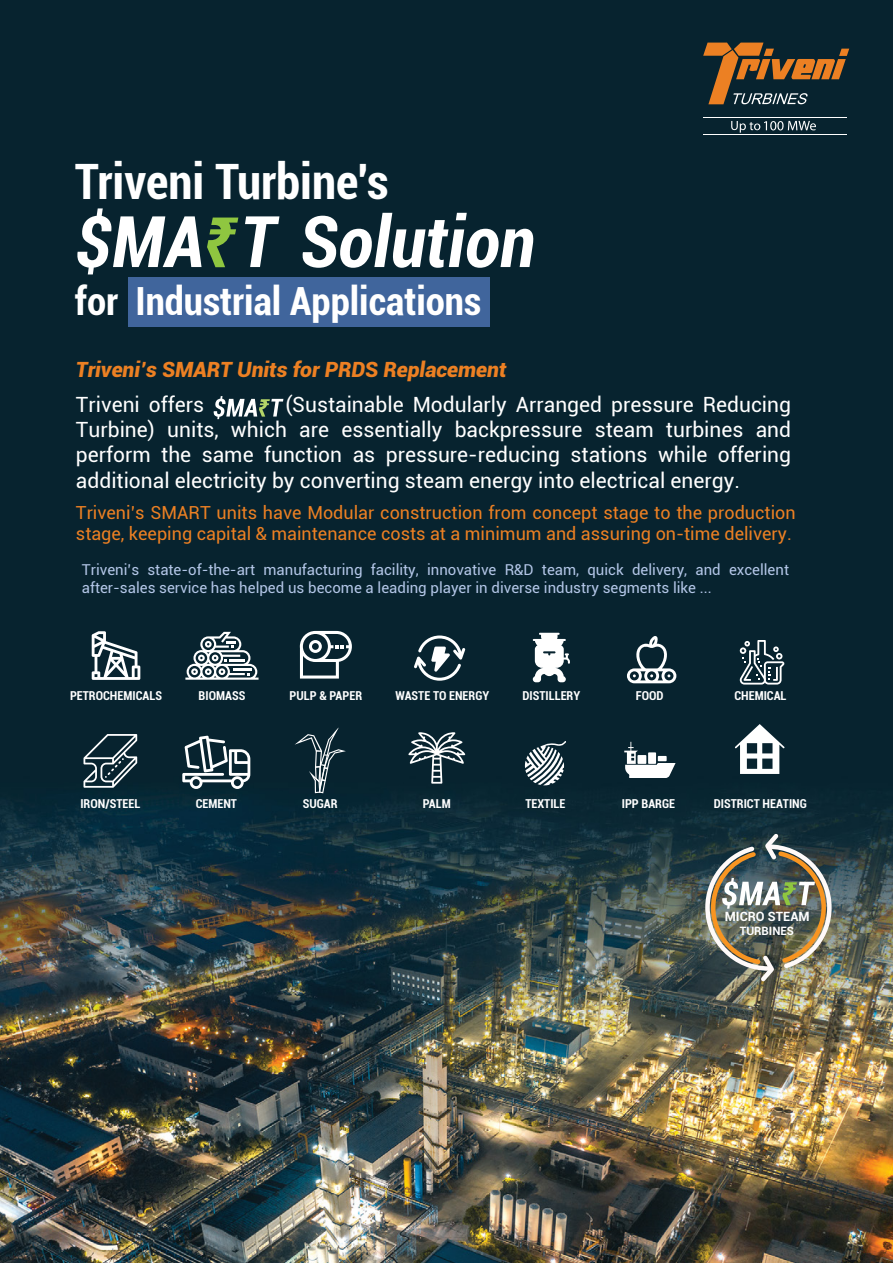
<style>
.page{position:relative;width:893px;height:1263px;background:#fff}
.page>*{position:absolute;margin:0;border:0;box-sizing:border-box;transform-origin:0 0}
.t1{font:italic 700 condensed 71.25px "Roboto";color:#fff}
.t2{font:700 condensed 48.75px "Roboto";color:#fff}
.t3{font:700 condensed 38.85px "Roboto";color:#fff}
.t4{font:21px/25.2px "Roboto";color:#fff;text-align:justify}
.t5{font:italic 900 21px "Roboto";color:#ec8023}
.t6{font:18px/21.6px "Roboto";color:#ec8023}
.t7{font:15px/18px "Roboto";color:#b3c6e7}
.t8{font:700 12.75px "Roboto";color:#fff}
.t9{font:700 condensed 12.3px "Roboto";color:#fff}
.t10{font:700 11.55px "Roboto";color:#fff}
</style>
<div class="page">
<img style="left:0;top:0;width:893px;height:1263px">
<svg style="left:703px;top:43px;width:146px;height:61px;background:#5c4931"></svg>
<hr style="left:703px;top:118px;width:144px;height:1px;background:#fff">
<hr style="left:703px;top:135px;width:144px;height:1px;background:#fff">
<svg style="left:731px;top:121px;width:85px;height:12px"></svg>
<div style="left:128px;top:277px;width:362px;height:50px;background:#40659c"></div>
<svg style="left:207px;top:218px;width:31px;height:49px;background:#456e36"></svg>
<img style="left:703px;top:830px;width:131px;height:155px">
<svg style="left:213px;top:396px;width:70px;height:23px"></svg>
<svg style="left:414px;top:635px;width:51px;height:46px"></svg>
<svg style="left:533px;top:633px;width:37px;height:49px"></svg>
<svg style="left:295px;top:727px;width:51px;height:66px;background:#263f49"></svg>
<svg style="left:185px;top:632px;width:74px;height:48px"></svg>
<svg style="left:300px;top:631px;width:52px;height:47px"></svg>
<svg style="left:182px;top:736px;width:68px;height:53px"></svg>
<svg style="left:92px;top:631px;width:48px;height:49px"></svg>
<svg style="left:408px;top:732px;width:57px;height:52px;background:#465b64"></svg>
<svg style="left:84px;top:734px;width:53px;height:54px;background:#425760"></svg>
<svg style="left:525px;top:741px;width:41px;height:44px"></svg>
<svg style="left:740px;top:640px;width:44px;height:44px"></svg>
<svg style="left:627px;top:636px;width:49px;height:47px"></svg>
<svg style="left:735px;top:724px;width:50px;height:50px"></svg>
<svg style="left:624px;top:742px;width:52px;height:36px"></svg>
<h2 class="t2" style="left:75px;top:147px;width:315px">Triveni Turbine's</h2>
<h1 class="t1" style="left:75px;top:192px;width:462px">$MA T Solution</h1>
<h3 class="t3" style="left:75px;top:274px;width:408px">for Industrial Applications</h3>
<p class="t5" style="left:76px;top:355px;width:432px">Triveni’s SMART Units for PRDS Replacement</p>
<p class="t4" style="left:76px;top:391px;width:717px;text-indent:209px">(Sustainable Modularly Arranged pressure Reducing Turbine) units, which are essentially backpressure steam turbines and perform the same function as pressure-reducing stations while offering additional electricity by converting steam energy into electrical energy.</p>
<p class="t6" style="left:76px;top:501px;width:721px">Triveni’s SMART units have Modular construction from concept stage to the production stage, keeping capital &amp; maintenance costs at a minimum and assuring on-time delivery.</p>
<p class="t4" style="left:76px;top:391px;width:130px">Triveni offers</p>
<p class="t7" style="left:82px;top:560px;width:709px">Triveni’s state-of-the-art manufacturing facility, innovative R&amp;D team, quick delivery, and excellent after-sales service has helped us become a leading player in diverse industry segments like ...</p>
<p class="t9" style="left:70px;top:687px;width:93px">PETROCHEMICALS</p>
<p class="t9" style="left:199px;top:687px;width:48px">BIOMASS</p>
<p class="t9" style="left:290px;top:687px;width:74px">PULP &amp; PAPER</p>
<p class="t9" style="left:396px;top:687px;width:95px">WASTE TO ENERGY</p>
<p class="t9" style="left:522px;top:687px;width:59px">DISTILLERY</p>
<p class="t9" style="left:636px;top:687px;width:29px">FOOD</p>
<p class="t9" style="left:734px;top:687px;width:54px">CHEMICAL</p>
<p class="t9" style="left:80px;top:795px;width:61px">IRON/STEEL</p>
<p class="t9" style="left:423px;top:795px;width:29px">PALM</p>
<p class="t9" style="left:525px;top:795px;width:42px">TEXTILE</p>
<p class="t9" style="left:622px;top:795px;width:55px">IPP BARGE</p>
<p class="t9" style="left:714px;top:795px;width:95px">DISTRICT HEATING</p>
<p class="t9" style="left:196px;top:795px;width:43px">CEMENT</p>
<p class="t9" style="left:303px;top:795px;width:36px">SUGAR</p>
<p class="t8" style="left:725px;top:907px;width:86px">MICRO STEAM</p>
<p class="t10" style="left:740px;top:923px;width:56px">TURBINES</p>
</div>
